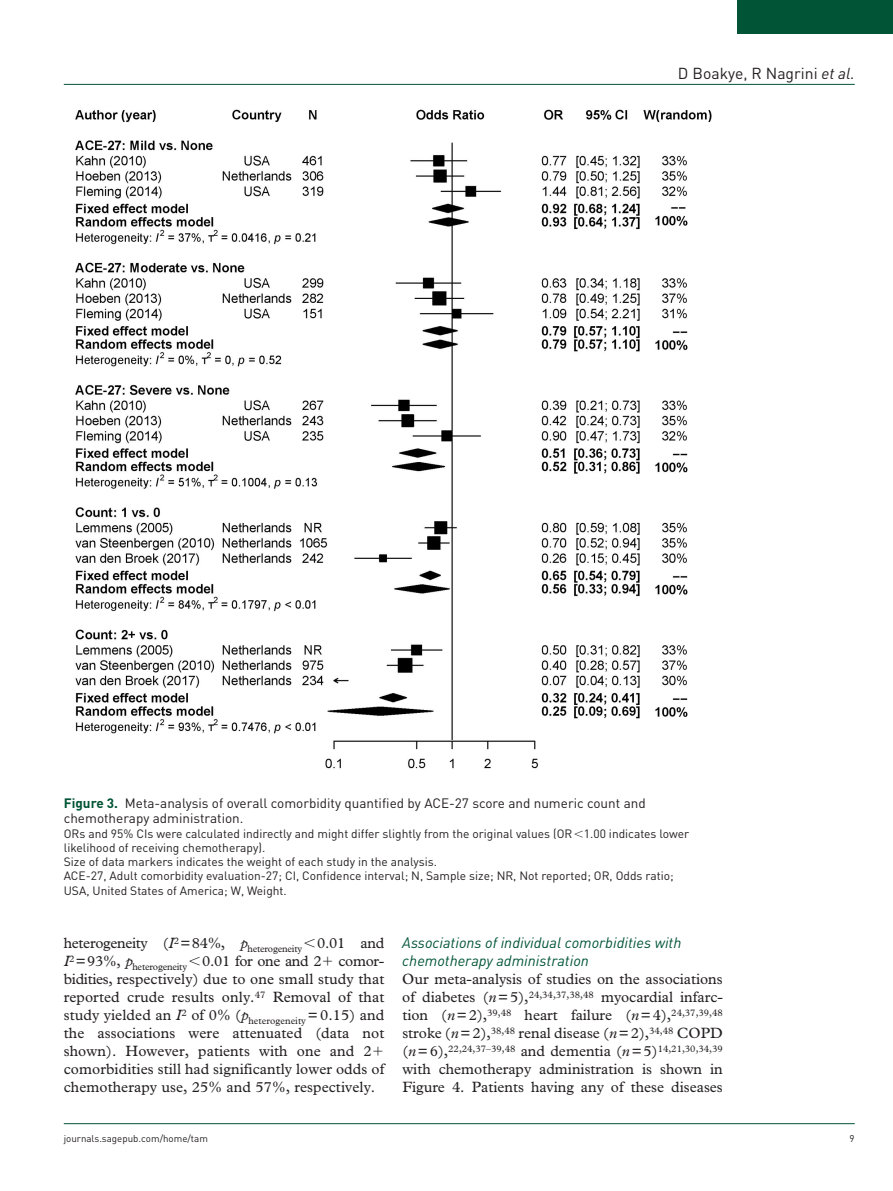
<style>
.page{position:relative;width:893px;height:1191px;background:#fff}
.page>*{position:absolute;margin:0;border:0;box-sizing:border-box;transform-origin:0 0}
.t1{font:15.75px "DIN";color:#231f20}
.t2{font:15px/18px "Plantin Std";letter-spacing:.005em;color:#231f20}
.t3{font:italic 15px/18px "DIN";color:#015436}
.t4{font:13.5px/15.8px "DIN";color:#231f20}
.t5{font:12px/14.2px "DIN";color:#231f20}
.t6{font:9.75px "Plantin Std";color:#231f20}
.t7{font:9.75px "DIN";color:#231f20}
.s1{font-style:italic}
.s2{font-weight:700;color:#015436}
.s3{font-size:15px}
.s4{font-style:italic;font-size:15px}
</style>
<div class="page">
<hr style="left:64px;top:84px;width:791px;height:1px;background:#015436">
<hr style="left:64px;top:1123px;width:791px;height:1px;background:#015436">
<div style="left:738px;top:0;width:155px;height:34px;background:#015436"></div>
<img style="left:75px;top:109px;width:637px;height:660px">
<p class="t1" style="left:678px;top:63px;width:178px">D Boakye, R Nagrini <span class="s1">et al.</span></p>
<p class="t4" style="left:64px;top:794px;width:583px"><span class="s2">Figure 3.</span> Meta-analysis of overall comorbidity quantified by ACE-27 score and numeric count and chemotherapy administration.</p>
<p class="t5" style="left:64px;top:826px;width:627px">ORs and 95% CIs were calculated indirectly and might differ slightly from the original values (OR 1.00 indicates lower likelihood of receiving chemotherapy).<br>Size of data markers indicates the weight of each study in the analysis.<br>ACE-27, Adult comorbidity evaluation-27; CI, Confidence interval; N, Sample size; NR, Not reported; OR, Odds ratio; USA, United States of America; W, Weight.</p>
<p class="t2" style="left:64px;top:934px;width:322px">heterogeneity (<span class="s1">I</span><sup>2</sup> =84%, <span class="s1">p</span><sub>heterogeneity</sub> 0.01 and <span class="s1">I</span><sup>2</sup> =93%, <span class="s1">p</span><sub>heterogeneity</sub> 0.01 for one and 2 comor&shy;bidities, respectively) due to one small study that reported crude results only.<sup>47</sup> Removal of that study yielded an <span class="s1">I</span><sup>2</sup> of 0% (<span class="s1">p</span><sub>heterogeneity</sub> =0.15) and the associations were attenuated (data not shown). However, patients with one and 2 comorbidities still had significantly lower odds of chemotherapy use, 25% and 57%, respectively.</p>
<p class="t3" style="left:402px;top:933px;width:281px">Associations of individual comorbidities with chemotherapy administration</p>
<p class="t2" style="left:402px;top:970px;width:322px;text-align:justify">Our meta-analysis of studies on the associations of diabetes (<span class="s1">n</span>=5),<sup>24,34,37,38,48</sup> myocardial infarc&shy;tion (<span class="s1">n</span>=2),<sup>39,48</sup> heart failure (<span class="s1">n</span>=4),<sup>24,37,39,48 </sup>stroke (<span class="s1">n</span>=2),<sup>38,48</sup> renal disease (<span class="s1">n</span>=2),<sup>34,48</sup> COPD</p>
<p class="t6" style="left:402px;top:1043px;width:322px"><span class="s3">(</span><span class="s4">n</span><span class="s3">=6),</span>22,24,37–39,48 <span class="s3">and dementia (</span><span class="s4">n</span><span class="s3">=5)</span>14,21,30,34,39</p>
<p class="t2" style="left:402px;top:1060px;width:322px">with chemotherapy administration is shown in<br>Figure 4. Patients having any of these diseases</p>
<p class="t7" style="left:64px;top:1132px;width:146px">journals.sagepub.com/home/tam</p>
<p class="t7" style="left:850px;top:1132px;width:7px">9</p>
</div>
